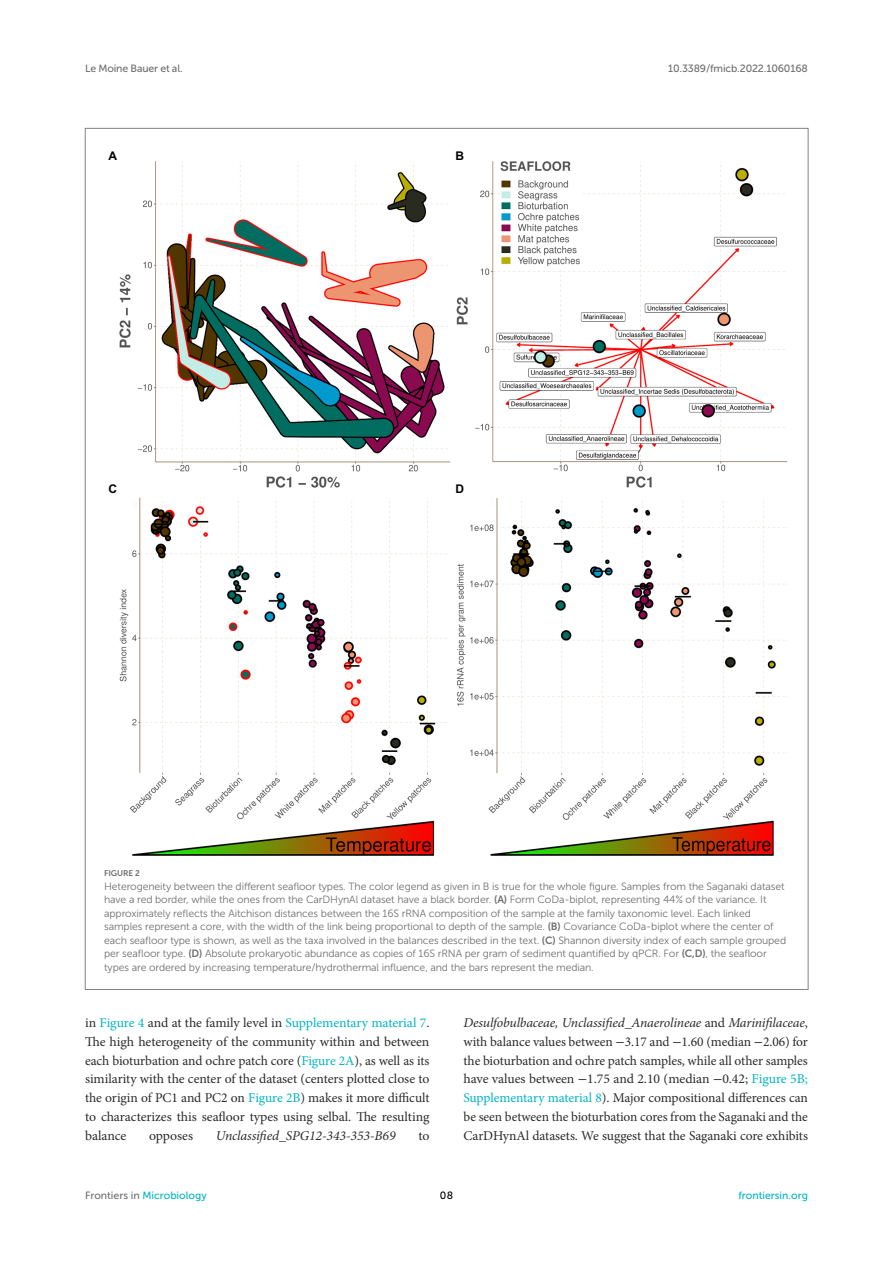
<style>
.page{position:relative;width:893px;height:1263px;background:#fff}
.page>*{position:absolute;margin:0;border:0;box-sizing:border-box;transform-origin:0 0}
.TEXT{font:13.5px/18.8px "Minion Pro";letter-spacing:-.005em;color:#2b2b2a;text-align:justify}
.TEXT-2{font:italic 13.5px "Minion Pro";letter-spacing:-.005em;color:#2b2b2a}
.t1{font:700 12px "Arial";color:#000}
.FIG_LEG{font:10.5px/13.5px "Museo Sans 300";letter-spacing:-.01em;color:#706f70}
.t2{font:10.5px "Museo Sans 500";letter-spacing:-.015em;color:#706f70}
.t3{font:10.5px "Museo Sans 500";color:#00b4c4}
.t4{font:10.5px "Museo Sans 500";color:#000}
.FIG_HD{font:8.25px "Museo Sans 700";letter-spacing:-.01em;color:#706f70}
.s1{font-family:"Museo Sans 700"}
.s2{color:#00b4c4}
.s3{font-style:italic}
.s4{font-family:"STIX General"}
.s5{color:#706f70}
</style>
<div class="page">
<img style="left:119px;top:161px;width:669px;height:695px">
<p class="t2" style="left:85px;top:63px;width:99px">Le Moine Bauer et al.</p>
<p class="t2" style="left:668px;top:63px;width:141px">10.3389/fmicb.2022.1060168</p>
<p class="t1" style="left:109px;top:147px;width:10px">A</p>
<p class="t1" style="left:455px;top:147px;width:10px">B</p>
<p class="t1" style="left:109px;top:480px;width:10px">C</p>
<p class="t1" style="left:455px;top:480px;width:10px">D</p>
<p class="FIG_HD" style="left:104px;top:869px;width:37px">FIGURE 2</p>
<p class="FIG_LEG" style="left:104px;top:879px;width:683px">Heterogeneity between the different seafloor types. The color legend as given in B is true for the whole figure. Samples from the Saganaki dataset have a red border, while the ones from the CarDHynAl dataset have a black border. <span class="s1">(A)</span> Form CoDa-biplot, representing 44% of the variance. It approximately reflects the Aitchison distances between the 16S rRNA composition of the sample at the family taxonomic level. Each linked samples represent a core, with the width of the link being proportional to depth of the sample. <span class="s1">(B)</span> Covariance CoDa-biplot where the center of each seafloor type is shown, as well as the taxa involved in the balances described in the text. <span class="s1">(C)</span> Shannon diversity index of each sample grouped per seafloor type. <span class="s1">(D)</span> Absolute prokaryotic abundance as copies of 16S rRNA per gram of sediment quantified by qPCR. For <span class="s1">(C,D)</span>, the seafloor types are ordered by increasing temperature/hydrothermal influence, and the bars represent the median.</p>
<p class="TEXT" style="left:85px;top:1013px;width:346px">in <span class="s2">Figure 4</span> and at the family level in <span class="s2">Supplementary material 7</span>.<br>The high heterogeneity of the community within and between each bioturbation and ochre patch core (<span class="s2">Figure 2A</span>), as well as its similarity with the center of the dataset (centers plotted close to the origin of PC1 and PC2 on <span class="s2">Figure 2B</span>) makes it more difficult to characterizes this seafloor types using selbal. The resulting balance</p>
<p class="TEXT" style="left:149px;top:1126px;width:45px">opposes</p>
<p class="TEXT-2" style="left:216px;top:1126px;width:181px">Unclassified_SPG12-343-353-B69</p>
<p class="TEXT" style="left:418px;top:1126px;width:13px">to</p>
<p class="TEXT" style="left:463px;top:1013px;width:346px"><span class="s3">Desulfobulbaceae, Unclassified_Anaerolineae</span> and <span class="s3">Marinifilaceae</span>, with balance values between <span class="s4">−</span>3.17 and <span class="s4">−</span>1.60 (median <span class="s4">−</span>2.06) for the bioturbation and ochre patch samples, while all other samples have values between <span class="s4">−</span>1.75 and 2.10 (median <span class="s4">−</span>0.42; <span class="s2">Figure 5B; Supplementary material 8</span>). Major compositional differences can be seen between the bioturbation cores from the Saganaki and the CarDHynAl datasets. We suggest that the Saganaki core exhibits</p>
<p class="t3" style="left:85px;top:1190px;width:123px"><span class="s5">Frontiers in</span> Microbiology</p>
<p class="t4" style="left:440px;top:1190px;width:15px">08</p>
<p class="t3" style="left:738px;top:1190px;width:71px">frontiersin.org</p>
</div>
